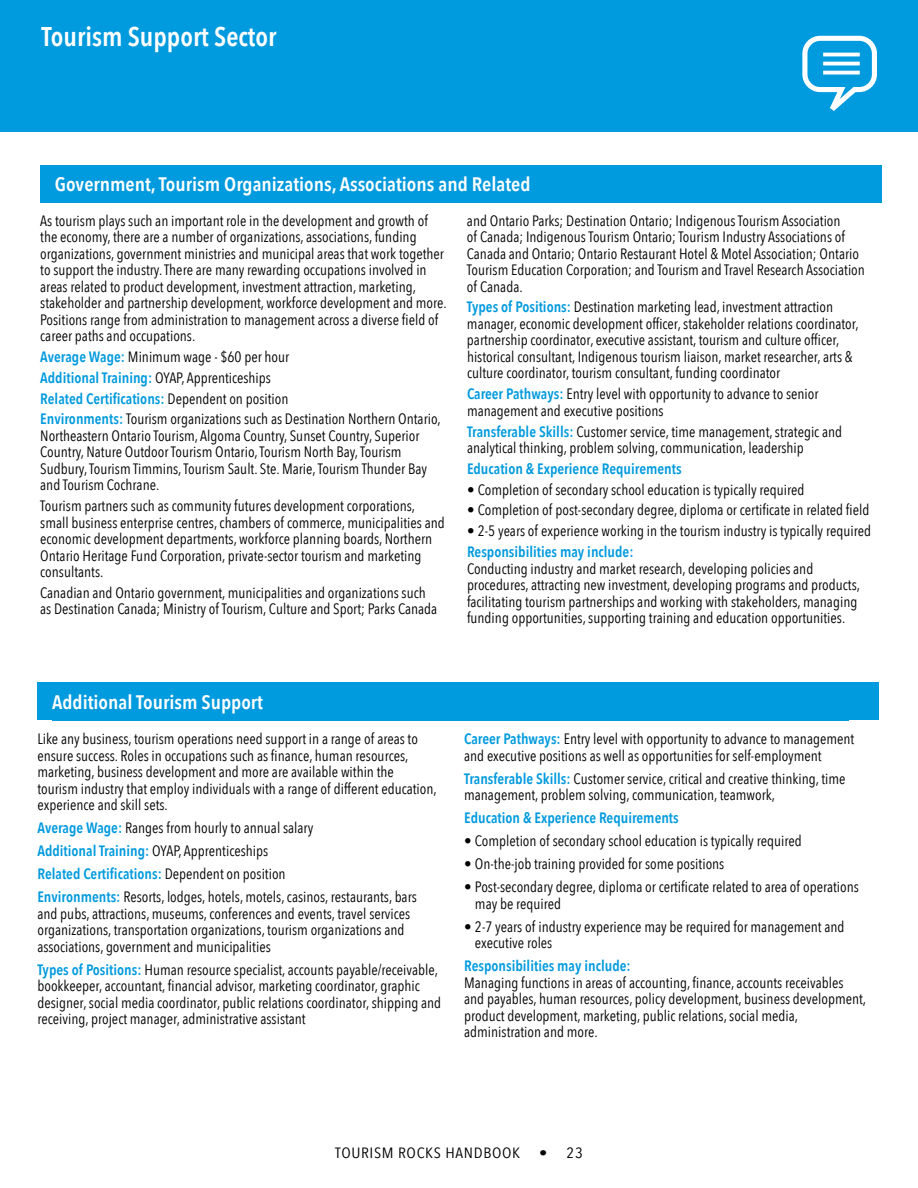
<style>
.page{position:relative;width:918px;height:1188px;background:#fff}
.page>*{position:absolute;margin:0;border:0;box-sizing:border-box;transform-origin:0 0}
.t1{font:600 27px "Avenir Next Condensed";color:#fff}
.t2{font:600 19.5px "Avenir Next Condensed";color:#fff;scale:1.05 1}
.t3{font:15px/16.5px "Avenir Next Condensed";color:#000}
.t4{font:600 15px "Avenir Next Condensed";color:#009ade}
.t5{font:14.85px "Avenir Next Condensed";letter-spacing:.04em;color:#000;scale:1.11 1}
.s1{font-weight:600;color:#009ade}
</style>
<div class="page">
<div style="left:0;top:0;width:918px;height:131px;background:#009ade"></div>
<svg style="left:802px;top:35px;width:75px;height:76px"></svg>
<hr style="left:823px;top:53px;width:37px;height:3px;background:#fff">
<hr style="left:823px;top:62px;width:37px;height:3px;background:#fff">
<svg style="left:823px;top:71px;width:37px;height:4px"></svg>
<div style="left:40px;top:165px;width:842px;height:38px;background:#009ade"></div>
<div style="left:37px;top:682px;width:842px;height:38px;background:#009ade"></div>
<h1 class="t1" style="left:42px;top:13px;width:236px">Tourism Support Sector</h1>
<h2 class="t2" style="left:55px;top:168px;width:455px">Government, Tourism Organizations, Associations and Related</h2>
<p class="t3" style="left:40px;top:211px;width:408px">As tourism plays such an important role in the development and growth of the economy, there are a number of organizations, associations, funding organizations, government ministries and municipal areas that work together to support the industry. There are many rewarding occupations involved in areas related to product development, investment attraction, marketing, stakeholder and partnership development, workforce development and more.<br>Positions range from administration to management across a diverse field of career paths and occupations.</p>
<p class="t3" style="left:40px;top:345px;width:402px;line-height:20.9px"><span class="s1">Average Wage:</span> Minimum wage - $60 per hour<br><span class="s1">Additional Training:</span> OYAP, Apprenticeships<br><span class="s1">Related Certifications:</span> Dependent on position<br><span class="s1">Environments:</span> Tourism organizations such as Destination Northern Ontario,</p>
<p class="t3" style="left:40px;top:427px;width:388px">Northeastern Ontario Tourism, Algoma Country, Sunset Country, Superior Country, Nature Outdoor Tourism Ontario, Tourism North Bay, Tourism Sudbury, Tourism Timmins, Tourism Sault. Ste. Marie, Tourism Thunder Bay and Tourism Cochrane.</p>
<p class="t3" style="left:40px;top:497px;width:406px">Tourism partners such as community futures development corporations, small business enterprise centres, chambers of commerce, municipalities and economic development departments, workforce planning boards, Northern Ontario Heritage Fund Corporation, private-sector tourism and marketing consultants.</p>
<p class="t3" style="left:40px;top:584px;width:399px">Canadian and Ontario government, municipalities and organizations such as Destination Canada; Ministry of Tourism, Culture and Sport; Parks Canada</p>
<p class="t3" style="left:467px;top:211px;width:399px">and Ontario Parks; Destination Ontario; Indigenous Tourism Association<br>of Canada; Indigenous Tourism Ontario; Tourism Industry Associations of Canada and Ontario; Ontario Restaurant Hotel &amp; Motel Association; Ontario Tourism Education Corporation; and Tourism and Travel Research Association of Canada.</p>
<p class="t3" style="left:467px;top:298px;width:393px"><span class="s1">Types of Positions:</span> Destination marketing lead, investment attraction manager, economic development officer, stakeholder relations coordinator, partnership coordinator, executive assistant, tourism and culture officer, historical consultant, Indigenous tourism liaison, market researcher, arts &amp; culture coordinator, tourism consultant, funding coordinator</p>
<p class="t3" style="left:467px;top:385px;width:353px"><span class="s1">Career Pathways:</span> Entry level with opportunity to advance to senior management and executive positions</p>
<p class="t3" style="left:467px;top:422px;width:377px"><span class="s1">Transferable Skills:</span> Customer service, time management, strategic and analytical thinking, problem solving, communication, leadership</p>
<p class="t4" style="left:467px;top:456px;width:216px">Education &amp; Experience Requirements</p>
<p class="t3" style="left:467px;top:480px;width:339px">• Completion of secondary school education is typically required</p>
<p class="t3" style="left:467px;top:501px;width:404px">• Completion of post-secondary degree, diploma or certificate in related field</p>
<p class="t3" style="left:467px;top:522px;width:406px">• 2-5 years of experience working in the tourism industry is typically required</p>
<p class="t4" style="left:467px;top:539px;width:168px">Responsibilities may include:</p>
<p class="t3" style="left:467px;top:559px;width:395px">Conducting industry and market research, developing policies and procedures, attracting new investment, developing programs and products, facilitating tourism partnerships and working with stakeholders, managing funding opportunities, supporting training and education opportunities.</p>
<h2 class="t2" style="left:52px;top:685px;width:202px">Additional Tourism Support</h2>
<p class="t3" style="left:37px;top:730px;width:401px">Like any business, tourism operations need support in a range of areas to ensure success. Roles in occupations such as finance, human resources, marketing, business development and more are available within the tourism industry that employ individuals with a range of different education, experience and skill sets.</p>
<p class="t3" style="left:37px;top:816px;width:381px;line-height:23px"><span class="s1">Average Wage:</span> Ranges from hourly to annual salary<br><span class="s1">Additional Training:</span> OYAP, Apprenticeships<br><span class="s1">Related Certifications:</span> Dependent on position<br><span class="s1">Environments:</span> Resorts, lodges, hotels, motels, casinos, restaurants, bars</p>
<p class="t3" style="left:37px;top:905px;width:374px">and pubs, attractions, museums, conferences and events, travel services organizations, transportation organizations, tourism organizations and associations, government and municipalities</p>
<p class="t3" style="left:37px;top:961px;width:405px"><span class="s1">Types of Positions:</span> Human resource specialist, accounts payable/receivable, bookkeeper, accountant, financial advisor, marketing coordinator, graphic designer, social media coordinator, public relations coordinator, shipping and receiving, project manager, administrative assistant</p>
<p class="t3" style="left:464px;top:730px;width:392px"><span class="s1">Career Pathways:</span> Entry level with opportunity to advance to management and executive positions as well as opportunities for self-employment</p>
<p class="t3" style="left:464px;top:770px;width:383px"><span class="s1">Transferable Skills:</span> Customer service, critical and creative thinking, time management, problem solving, communication, teamwork,</p>
<p class="t4" style="left:464px;top:805px;width:216px">Education &amp; Experience Requirements</p>
<p class="t3" style="left:464px;top:832px;width:339px">• Completion of secondary school education is typically required</p>
<p class="t3" style="left:464px;top:855px;width:262px">• On-the-job training provided for some positions</p>
<p class="t3" style="left:475px;top:878px;width:386px;text-indent:-11px">• Post-secondary degree, diploma or certificate related to area of operations may be required</p>
<p class="t3" style="left:475px;top:917px;width:371px;text-indent:-11px">• 2-7 years of industry experience may be required for management and executive roles</p>
<p class="t4" style="left:464px;top:953px;width:168px">Responsibilities may include:</p>
<p class="t3" style="left:464px;top:973px;width:404px">Managing functions in areas of accounting, finance, accounts receivables and payables, human resources, policy development, business development, product development, marketing, public relations, social media, administration and more.</p>
<p class="t5" style="left:335px;top:1140px;width:168px">TOURISM ROCKS HANDBOOK</p>
<p class="t5" style="left:539px;top:1140px;width:41px">• 23</p>
</div>
